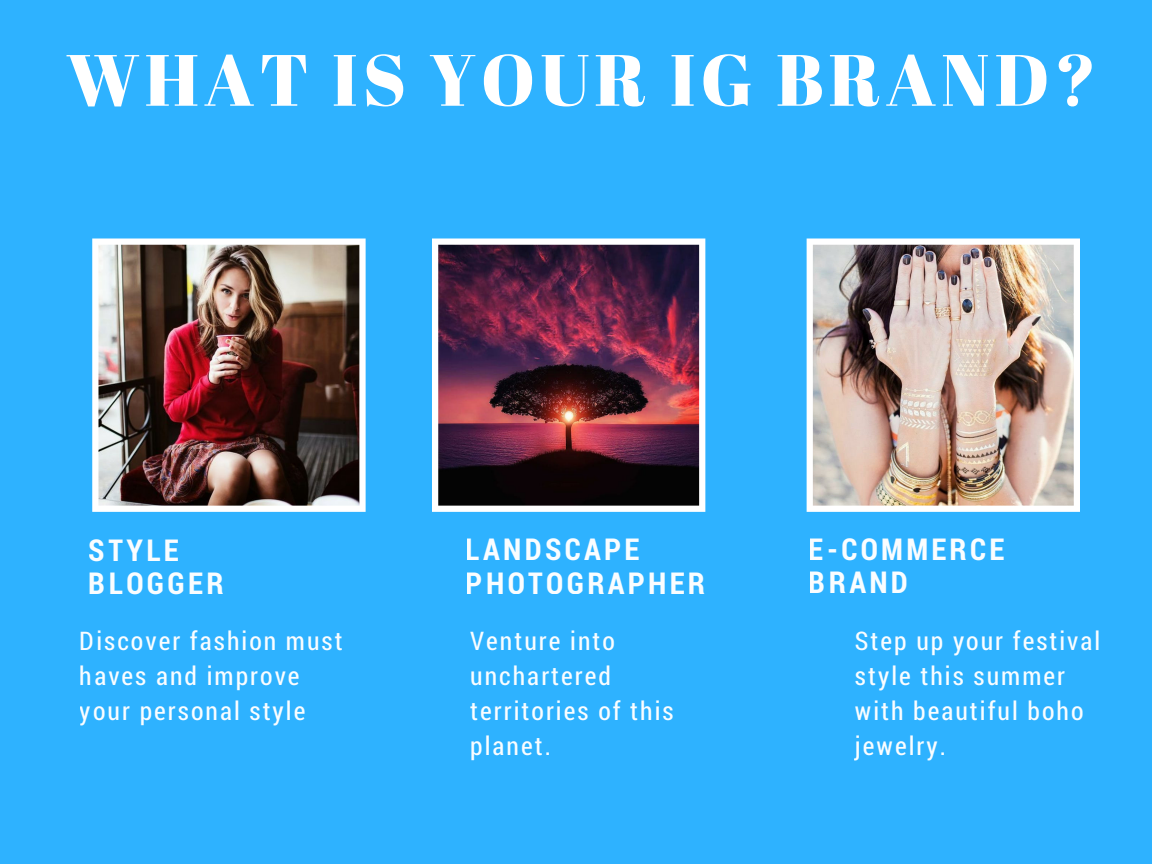
<style>
.page{position:relative;width:1152px;height:864px;background:#2eb2ff}
.page>*{position:absolute;margin:0;border:0;box-sizing:border-box;transform-origin:0 0}
.t1{font:72.45px "Abril Fatface";letter-spacing:.07em;color:#fff}
.t2{font:700 30.15px/33.8px "Roboto Condensed";letter-spacing:.11em;color:#fff}
.t3{font:25.65px/34.8px "Roboto Condensed";letter-spacing:.08em;color:#fff}
</style>
<div class="page">
<img style="left:92px;top:238px;width:274px;height:274px">
<img style="left:432px;top:238px;width:273px;height:274px">
<img style="left:807px;top:238px;width:273px;height:274px">
<h1 class="t1" style="left:66px;top:29px;width:1032px">WHAT IS YOUR IG BRAND?</h1>
<p class="t2" style="left:89px;top:533px;width:136px;line-height:32.7px">STYLE<br>BLOGGER</p>
<p class="t2" style="left:809px;top:531px;width:197px">E-COMMERCE<br>BRAND</p>
<p class="t3" style="left:80px;top:623px;width:264px">Discover fashion must haves and improve your personal style</p>
<p class="t3" style="left:470px;top:623px;width:205px">Venture into unchartered territories of this planet.</p>
<p class="t2" style="left:466px;top:531px;width:241px">LANDSCAPE<br>PHOTOGRAPHER</p>
<p class="t3" style="left:855px;top:623px;width:247px">Step up your festival style this summer with beautiful boho jewelry.</p>
</div>
